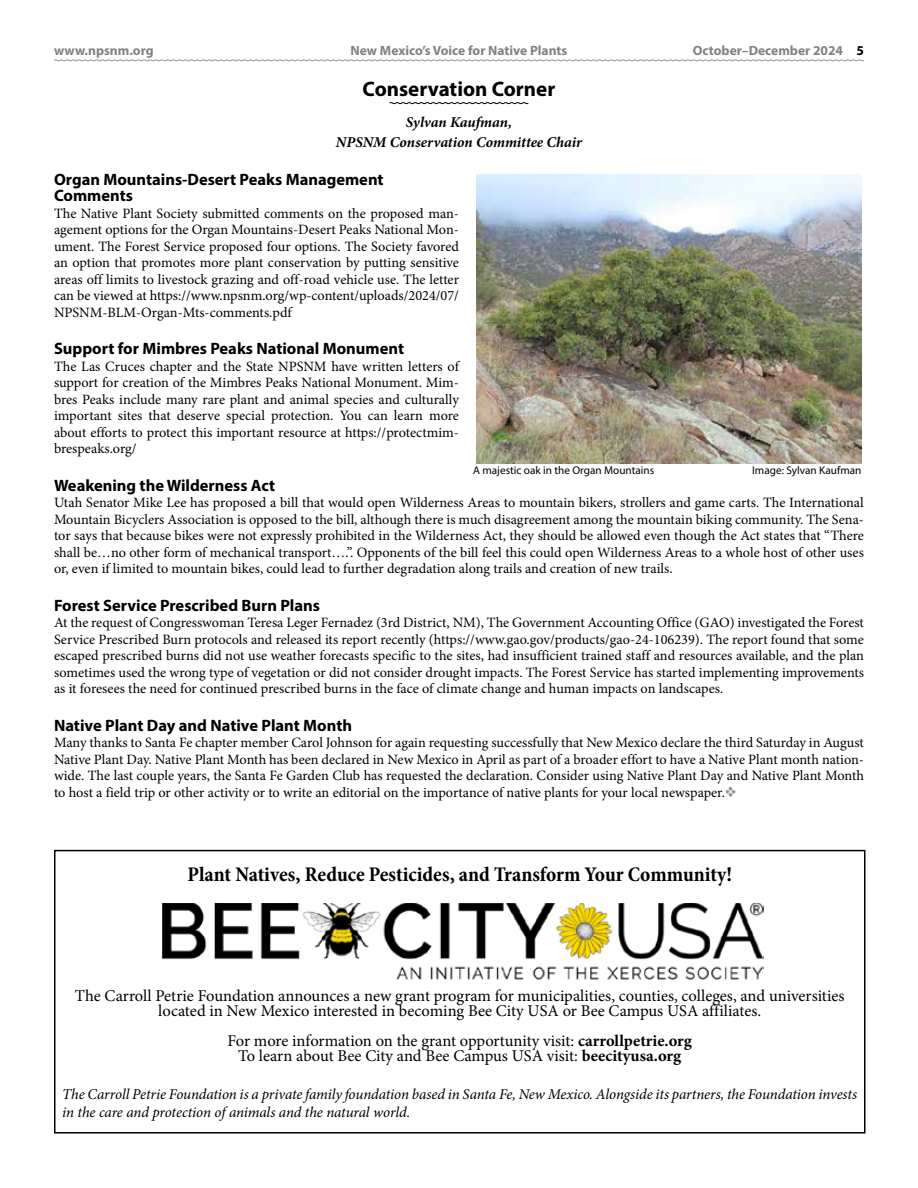
<style>
.page{position:relative;width:918px;height:1188px;background:#fff}
.page>*{position:absolute;margin:0;border:0;box-sizing:border-box;transform-origin:0 0}
.t1{font:700 condensed 21px "Minion Pro";letter-spacing:-.005em;color:#000}
.t2{font:700 21px "Myriad Pro";color:#000}
.t3{font:16.5px/15px "Minion Pro";color:#000;text-align:center}
.t4{font:700 16.5px/16.5px "Myriad Pro";color:#000}
.t5{font:italic 15px/18px "Minion Pro";letter-spacing:-.01em;color:#000}
.t6{font:italic 700 15px/20.2px "Minion Pro";letter-spacing:-.005em;color:#000;text-align:center}
.t7{font:14.25px/16.5px "Minion Pro";color:#000;text-align:justify}
.t8{font:700 13.5px "Myriad Pro";color:#808285}
.t9{font:11.25px "Myriad Pro";color:#000}
.s1{color:#000}
.s2{color:#939598}
.s3{font-weight:700}
</style>
<div class="page">
<svg style="left:389px;top:102px;width:140px;height:2px"></svg>
<div style="left:54px;top:850px;width:812px;height:284px;border:2px solid #000"></div>
<img style="left:162px;top:904px;width:602px;height:76px">
<img style="left:477px;top:175px;width:384px;height:288px">
<svg style="left:54px;top:59px;width:810px;height:3px"></svg>
<p class="t8" style="left:54px;top:42px;width:101px">www.npsnm.org</p>
<p class="t8" style="left:351px;top:42px;width:218px">New Mexico’s Voice for Native Plants</p>
<p class="t8" style="left:693px;top:42px;width:173px">October–December 2024 <span class="s1">5</span></p>
<h1 class="t2" style="left:363px;top:75px;width:194px">Conservation Corner</h1>
<p class="t6" style="left:336px;top:112px;width:248px">Sylvan Kaufman,<br>NPSNM Conservation Committee Chair</p>
<p class="t4" style="left:54px;top:171px;width:331px">Organ Mountains-Desert Peaks Management<br>Comments</p>
<p class="t7" style="left:54px;top:205px;width:407px">The Native Plant Society submitted comments on the proposed man&shy;agement options for the Organ Mountains-Desert Peaks National Mon&shy;ument. The Forest Service proposed four options. The Society favored an option that promotes more plant conservation by putting sensitive areas off limits to livestock grazing and off-road vehicle use. The letter can be viewed at https://www.npsnm.org/wp-content/uploads/2024/07/ NPSNM-BLM-Organ-Mts-comments.pdf</p>
<p class="t4" style="left:54px;top:340px;width:352px">Support for Mimbres Peaks National Monument</p>
<p class="t7" style="left:54px;top:358px;width:407px">The Las Cruces chapter and the State NPSNM have written letters of support for creation of the Mimbres Peaks National Monument. Mim&shy;bres Peaks include many rare plant and animal species and culturally important sites that deserve special protection. You can learn more about efforts to protect this important resource at https://protectmim&shy;brespeaks.org/</p>
<p class="t4" style="left:54px;top:477px;width:223px">Weakening the Wilderness Act</p>
<p class="t7" style="left:54px;top:495px;width:812px">Utah Senator Mike Lee has proposed a bill that would open Wilderness Areas to mountain bikers, strollers and game carts. The International Mountain Bicyclers Association is opposed to the bill, although there is much disagreement among the mountain biking community. The Sena&shy;tor says that because bikes were not expressly prohibited in the Wilderness Act, they should be allowed even though the Act states that “There shall be…no other form of mechanical transport….”. Opponents of the bill feel this could open Wilderness Areas to a whole host of other uses or, even if limited to mountain bikes, could lead to further degradation along trails and creation of new trails.</p>
<p class="t4" style="left:54px;top:597px;width:268px">Forest Service Prescribed Burn Plans</p>
<p class="t7" style="left:54px;top:615px;width:812px">At the request of Congresswoman Teresa Leger Fernadez (3rd District, NM), The Government Accounting Office (GAO) investigated the Forest Service Prescribed Burn protocols and released its report recently (https://www.gao.gov/products/gao-24-106239). The report found that some escaped prescribed burns did not use weather forecasts specific to the sites, had insufficient trained staff and resources available, and the plan sometimes used the wrong type of vegetation or did not consider drought impacts. The Forest Service has started implementing improvements as it foresees the need for continued prescribed burns in the face of climate change and human impacts on landscapes.</p>
<p class="t4" style="left:54px;top:717px;width:300px">Native Plant Day and Native Plant Month</p>
<p class="t7" style="left:54px;top:735px;width:812px">Many thanks to Santa Fe chapter member Carol Johnson for again requesting successfully that New Mexico declare the third Saturday in August Native Plant Day. Native Plant Month has been declared in New Mexico in April as part of a broader effort to have a Native Plant month nation&shy;wide. The last couple years, the Santa Fe Garden Club has requested the declaration. Consider using Native Plant Day and Native Plant Month to host a field trip or other activity or to write an editorial on the importance of native plants for your local newspaper.<span class="s2">❖</span></p>
<p class="t9" style="left:473px;top:464px;width:183px">A majestic oak in the Organ Mountains</p>
<p class="t9" style="left:752px;top:464px;width:111px">Image: Sylvan Kaufman</p>
<h1 class="t1" style="left:188px;top:860px;width:546px">Plant Natives, Reduce Pesticides, and Transform Your Community!</h1>
<p class="t3" style="left:75px;top:989px;width:771px">The Carroll Petrie Foundation announces a new grant program for municipalities, counties, colleges, and universities located in New Mexico interested in becoming Bee City USA or Bee Campus USA affiliates.</p>
<p class="t3" style="left:227px;top:1034px;width:466px">For more information on the grant opportunity visit: <span class="s3">carrollpetrie.org<br></span>To learn about Bee City and Bee Campus USA visit: <span class="s3">beecityusa.org</span></p>
<p class="t5" style="left:62px;top:1086px;width:796px">The Carroll Petrie Foundation is a private family foundation based in Santa Fe, New Mexico. Alongside its partners, the Foundation invests in the care and protection of animals and the natural world.</p>
</div>
